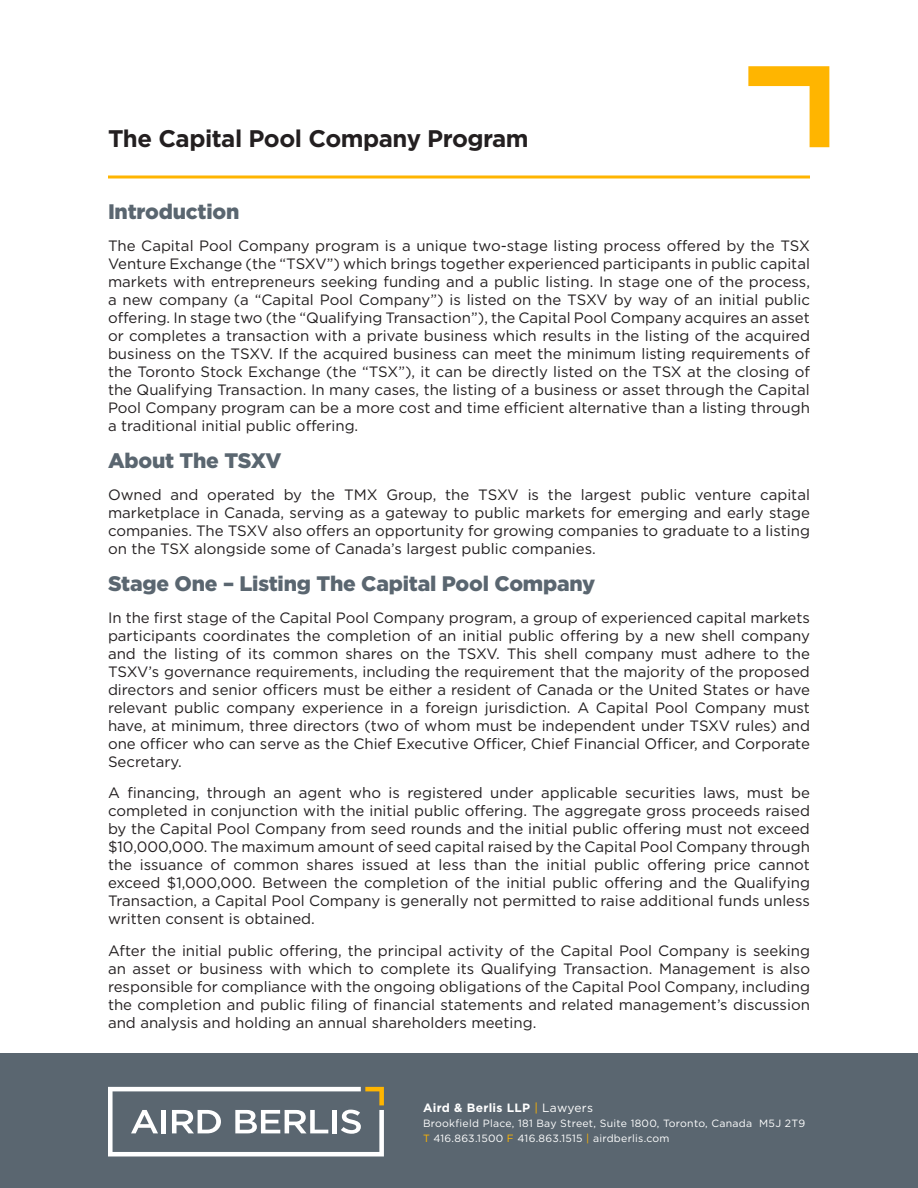
<style>
.page{position:relative;width:918px;height:1188px;background:#fff}
.page>*{position:absolute;margin:0;border:0;box-sizing:border-box;transform-origin:0 0}
.H3__Black_Sub-Tittle{font:700 24px "Gotham";letter-spacing:-.02em;color:#231f20}
.H4__Grey_Sub-Tittle{font:900 21px "Gotham";letter-spacing:-.01em;color:#5a6670}
.Body{font:15px/18px "Gotham";color:#231f20;text-align:justify}
.t1{font:700 12px "Gotham";letter-spacing:.025em;color:#fff}
.t2{font:10.5px/15px "Gotham";letter-spacing:.025em;color:#fff}
.s1{font-weight:400;color:#ffb500}
.s2{font-weight:400}
.s3{color:#ffb500}
</style>
<div class="page">
<hr style="left:108px;top:176px;width:702px;height:2px;background:#ffb500">
<div style="left:0;top:1053px;width:918px;height:135px;background:#5a6670"></div>
<svg style="left:748px;top:66px;width:81px;height:81px"></svg>
<svg style="left:108px;top:1087px;width:276px;height:69px"></svg>
<p class="H3__Black_Sub-Tittle" style="left:108px;top:123px;width:422px">The Capital Pool Company Program</p>
<p class="H4__Grey_Sub-Tittle" style="left:108px;top:197px;width:133px">Introduction</p>
<p class="Body" style="left:108px;top:236px;width:704px">The Capital Pool Company program is a unique two-stage listing process offered by the TSX Venture Exchange (the “TSXV”) which brings together experienced participants in public capital markets with entrepreneurs seeking funding and a public listing. In stage one of the process, a new company (a “Capital Pool Company”) is listed on the TSXV by way of an initial public offering. In stage two (the “Qualifying Transaction”), the Capital Pool Company acquires an asset or completes a transaction with a private business which results in the listing of the acquired business on the TSXV. If the acquired business can meet the minimum listing requirements of the Toronto Stock Exchange (the “TSX”), it can be directly listed on the TSX at the closing of the Qualifying Transaction. In many cases, the listing of a business or asset through the Capital Pool Company program can be a more cost and time efficient alternative than a listing through a traditional initial public offering.</p>
<p class="H4__Grey_Sub-Tittle" style="left:108px;top:446px;width:175px">About The TSXV</p>
<p class="Body" style="left:108px;top:485px;width:703px">Owned and operated by the TMX Group, the TSXV is the largest public venture capital marketplace in Canada, serving as a gateway to public markets for emerging and early stage companies. The TSXV also offers an opportunity for growing companies to graduate to a listing on the TSX alongside some of Canada’s largest public companies.</p>
<p class="H4__Grey_Sub-Tittle" style="left:108px;top:569px;width:489px">Stage One – Listing The Capital Pool Company</p>
<p class="Body" style="left:108px;top:608px;width:704px">In the first stage of the Capital Pool Company program, a group of experienced capital markets participants coordinates the completion of an initial public offering by a new shell company and the listing of its common shares on the TSXV. This shell company must adhere to the TSXV’s governance requirements, including the requirement that the majority of the proposed directors and senior officers must be either a resident of Canada or the United States or have relevant public company experience in a foreign jurisdiction. A Capital Pool Company must have, at minimum, three directors (two of whom must be independent under TSXV rules) and one officer who can serve as the Chief Executive Officer, Chief Financial Officer, and Corporate Secretary.</p>
<p class="Body" style="left:108px;top:784px;width:704px">A financing, through an agent who is registered under applicable securities laws, must be completed in conjunction with the initial public offering. The aggregate gross proceeds raised by the Capital Pool Company from seed rounds and the initial public offering must not exceed $10,000,000. The maximum amount of seed capital raised by the Capital Pool Company through the issuance of common shares issued at less than the initial public offering price cannot exceed $1,000,000. Between the completion of the initial public offering and the Qualifying Transaction, a Capital Pool Company is generally not permitted to raise additional funds unless written consent is obtained.</p>
<p class="Body" style="left:108px;top:941px;width:704px">After the initial public offering, the principal activity of the Capital Pool Company is seeking an asset or business with which to complete its Qualifying Transaction. Management is also responsible for compliance with the ongoing obligations of the Capital Pool Company, including the completion and public filing of financial statements and related management’s discussion and analysis and holding an annual shareholders meeting.</p>
<p class="t1" style="left:423px;top:1099px;width:172px">Aird &amp; Berlis LLP <span class="s1">|</span> <span class="s2">Lawyers</span></p>
<p class="t2" style="left:423px;top:1115px;width:384px">Brookfield Place, 181 Bay Street, Suite 1800, Toronto, Canada M5J 2T9<br><span class="s3">T</span> 416.863.1500 <span class="s3">F</span> 416.863.1515 <span class="s3">|</span> airdberlis.com</p>
</div>
